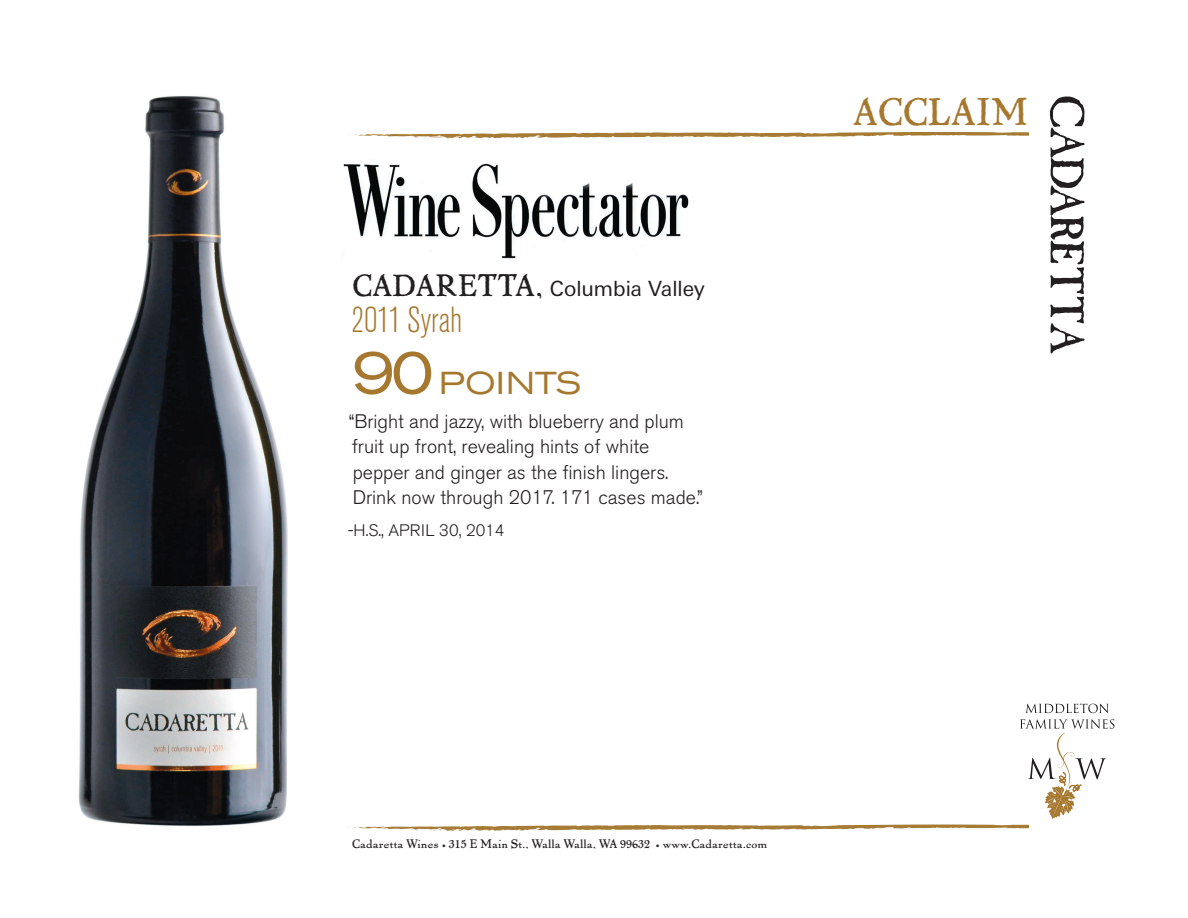
<style>
.page{position:relative;width:1188px;height:918px;background:#fff}
.page>*{position:absolute;margin:0;border:0;box-sizing:border-box;transform-origin:0 0}
.t1{font:37.5px "LTC Pabst Oldstyle";color:#a6782f}
.t2{font:300 condensed 36px "Akzidenz Grotesk BE";color:#a6782f}
.t3{font:expanded 31.5px "Akzidenz Grotesk BE";letter-spacing:.02em;color:#a6782f}
.t4{font:21px "Linotype Univers Basic";color:#231f20}
.t5{font:300 19.5px/25.5px "Akzidenz Grotesk BE";color:#231f20}
.t6{font:300 16.5px "Akzidenz Grotesk BE";letter-spacing:.01em;color:#231f20}
.t7{font:12px "LTC Pabst Oldstyle";color:#231f20}
.s1{font-family:"LTC Pabst Oldstyle";font-size:30px}
.s2{font-size:60px}
</style>
<div class="page">
<svg style="left:348px;top:132px;width:680px;height:7px"></svg>
<img style="left:343px;top:163px;width:346px;height:96px">
<svg style="left:1050px;top:97px;width:34px;height:256px"></svg>
<img style="left:78px;top:96px;width:210px;height:730px">
<svg style="left:1025px;top:704px;width:84px;height:9px"></svg>
<svg style="left:349px;top:719px;width:765px;height:112px"></svg>
<p class="t4" style="left:353px;top:277px;width:354px"><span class="s1">Cadaretta,</span> Columbia Valley</p>
<h2 class="t2" style="left:352px;top:300px;width:112px">2011 Syrah</h2>
<h3 class="t3" style="left:353px;top:364px;width:230px"><span class="s2">90</span> POINTS</h3>
<p class="t5" style="left:349px;top:409px;width:356px">“Bright and jazzy, with blueberry and plum fruit up front, revealing hints of white pepper and ginger as the finish lingers.<br>Drink now through 2017. 171 cases made.”</p>
<p class="t6" style="left:348px;top:522px;width:158px">-H.S., April 30, 2014</p>
<h1 class="t1" style="left:853px;top:87px;width:177px">ACCLAIM</h1>
<p class="t7" style="left:352px;top:836px;width:417px">Cadaretta Wines • 315 E Main St., Walla Walla, WA 99632 • www.Cadaretta.com</p>
</div>
